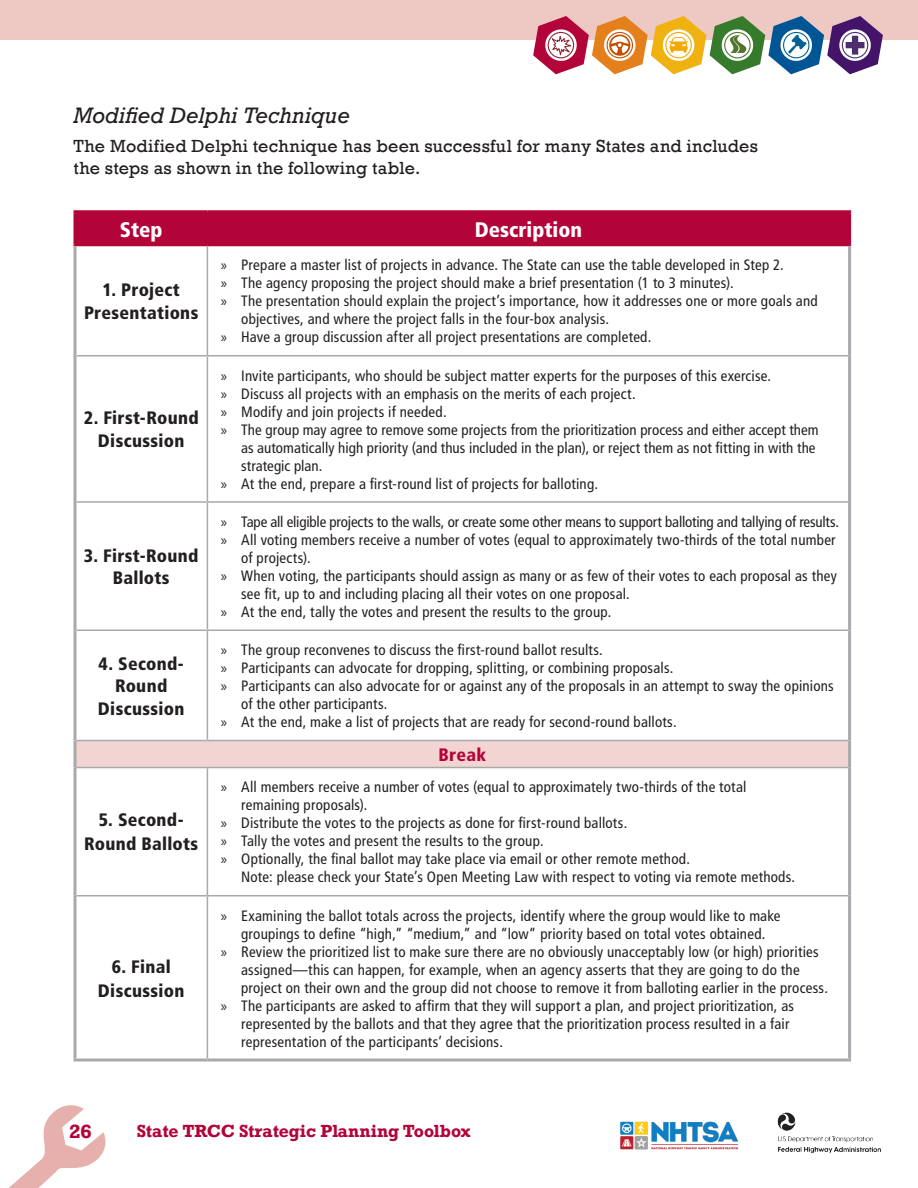
<style>
.page{position:relative;width:918px;height:1188px;background:#fff}
.page>*{position:absolute;margin:0;border:0;box-sizing:border-box;transform-origin:0 0}
.Heading_3{font:italic 21px "Rockwell";color:#231f20}
.Heading_1{font:900 condensed 21px "Frutiger LT Std";color:#fff}
.Body_Paragraph{font:900 condensed 18px/22.5px "Frutiger LT Std";letter-spacing:.015em;color:#231f20;text-align:center}
.Body_Paragraph-2{font:18px/22.5px "Rockwell";letter-spacing:.01em;color:#231f20}
.Body_Paragraph-3{font:900 condensed 18px "Frutiger LT Std";letter-spacing:.015em;color:#b30439}
.t1{font:700 18px "Rockwell";color:#b30439}
.t2{font:700 16.5px "Rockwell";color:#b30439}
.t3{font:condensed 15px/18px "Frutiger LT Std";letter-spacing:.015em;color:#231f20}
.t4{font:condensed 15px "Frutiger LT Std";letter-spacing:-.01em;color:#231f20}
.s1{font-family:"Myriad Pro";font-stretch:normal}
</style>
<div class="page">
<div style="left:0;top:0;width:918px;height:40px;background:#eec9c3"></div>
<svg style="left:9px;top:1105px;width:97px;height:83px"></svg>
<img style="left:777px;top:1112px;width:104px;height:42px">
<img style="left:620px;top:1121px;width:119px;height:29px">
<svg style="left:533px;top:16px;width:350px;height:58px"></svg>
<div style="left:76px;top:213px;width:772px;height:32px;background:#b30439"></div>
<div style="left:75px;top:741px;width:775px;height:27px;background:#f2d5d2"></div>
<hr style="left:74px;top:245px;width:133px;height:1px;background:#b30439">
<hr style="left:207px;top:245px;width:644px;height:1px;background:#b30439">
<hr style="left:74px;top:210px;width:133px;height:3px;background:#b30439">
<hr style="left:74px;top:213px;width:2px;height:32px;background:#b30439">
<hr style="left:207px;top:210px;width:644px;height:3px;background:#b30439">
<hr style="left:848px;top:213px;width:3px;height:32px;background:#b30439">
<hr style="left:74px;top:246px;width:2px;height:110px;background:#a8a9ad">
<hr style="left:848px;top:246px;width:3px;height:110px;background:#a8a9ad">
<hr style="left:74px;top:356px;width:2px;height:146px;background:#a8a9ad">
<hr style="left:848px;top:356px;width:3px;height:146px;background:#a8a9ad">
<hr style="left:207px;top:246px;width:1px;height:109px;background:#a8a9ad">
<hr style="left:76px;top:355px;width:131px;height:2px;background:#a8a9ad">
<hr style="left:207px;top:355px;width:641px;height:2px;background:#a8a9ad">
<hr style="left:207px;top:357px;width:1px;height:144px;background:#a8a9ad">
<hr style="left:76px;top:501px;width:131px;height:2px;background:#a8a9ad">
<hr style="left:207px;top:501px;width:641px;height:2px;background:#a8a9ad">
<hr style="left:207px;top:503px;width:1px;height:127px;background:#a8a9ad">
<hr style="left:76px;top:630px;width:131px;height:1px;background:#a8a9ad">
<hr style="left:207px;top:630px;width:641px;height:1px;background:#a8a9ad">
<hr style="left:207px;top:631px;width:1px;height:109px;background:#a8a9ad">
<hr style="left:76px;top:740px;width:131px;height:1px;background:#a8a9ad">
<hr style="left:207px;top:740px;width:641px;height:1px;background:#a8a9ad">
<hr style="left:76px;top:767px;width:131px;height:1px;background:#a8a9ad">
<hr style="left:207px;top:767px;width:641px;height:1px;background:#a8a9ad">
<hr style="left:207px;top:768px;width:1px;height:127px;background:#a8a9ad">
<hr style="left:76px;top:895px;width:131px;height:2px;background:#a8a9ad">
<hr style="left:207px;top:895px;width:641px;height:2px;background:#a8a9ad">
<hr style="left:207px;top:897px;width:1px;height:162px;background:#a8a9ad">
<hr style="left:74px;top:502px;width:2px;height:128px;background:#a8a9ad">
<hr style="left:848px;top:502px;width:3px;height:128px;background:#a8a9ad">
<hr style="left:74px;top:630px;width:2px;height:111px;background:#a8a9ad">
<hr style="left:848px;top:630px;width:3px;height:111px;background:#a8a9ad">
<hr style="left:74px;top:741px;width:2px;height:27px;background:#a8a9ad">
<hr style="left:848px;top:741px;width:3px;height:27px;background:#a8a9ad">
<hr style="left:74px;top:768px;width:2px;height:128px;background:#a8a9ad">
<hr style="left:848px;top:768px;width:3px;height:128px;background:#a8a9ad">
<hr style="left:74px;top:896px;width:2px;height:163px;background:#a8a9ad">
<hr style="left:848px;top:896px;width:3px;height:163px;background:#a8a9ad">
<hr style="left:74px;top:1059px;width:133px;height:3px;background:#a8a9ad">
<hr style="left:207px;top:1059px;width:644px;height:3px;background:#a8a9ad">
<hr style="left:206px;top:213px;width:3px;height:32px;background:#b30439">
<p class="Heading_3" style="left:74px;top:102px;width:278px">Modified Delphi Technique</p>
<p class="Body_Paragraph-2" style="left:74px;top:135px;width:686px">The Modified Delphi technique has been successful for many States and includes the steps as shown in the following table.</p>
<p class="Heading_1" style="left:120px;top:217px;width:44px">Step</p>
<p class="Heading_1" style="left:475px;top:217px;width:109px">Description</p>
<p class="Body_Paragraph" style="left:84px;top:279px;width:116px">1. Project<br>Presentations</p>
<p class="Body_Paragraph" style="left:84px;top:407px;width:117px">2. First-Round<br>Discussion</p>
<p class="Body_Paragraph" style="left:84px;top:544px;width:116px">3. First-Round<br>Ballots</p>
<p class="Body_Paragraph" style="left:98px;top:652px;width:88px">4. Second-<br>Round<br>Discussion</p>
<p class="Body_Paragraph" style="left:84px;top:808px;width:116px;line-height:24px">5. Second-<br>Round Ballots</p>
<p class="Body_Paragraph" style="left:98px;top:954px;width:88px;line-height:24px">6. Final<br>Discussion</p>
<p class="t3" style="left:221px;top:256px;width:564px"><span class="s1">»</span> Prepare a master list of projects in advance. The State can use the table developed in Step 2.</p>
<p class="t3" style="left:221px;top:274px;width:514px"><span class="s1">»</span> The agency proposing the project should make a brief presentation (1 to 3 minutes).</p>
<p class="t3" style="left:241px;top:292px;width:578px;text-indent:-20px"><span class="s1">»</span> The presentation should explain the project’s importance, how it addresses one or more goals and objectives, and where the project falls in the four-box analysis.</p>
<p class="t3" style="left:221px;top:328px;width:432px"><span class="s1">»</span> Have a group discussion after all project presentations are completed.</p>
<p class="t3" style="left:221px;top:366px;width:552px"><span class="s1">»</span> Invite participants, who should be subject matter experts for the purposes of this exercise.</p>
<p class="t3" style="left:221px;top:384px;width:416px"><span class="s1">»</span> Discuss all projects with an emphasis on the merits of each project.</p>
<p class="t3" style="left:221px;top:402px;width:227px"><span class="s1">»</span> Modify and join projects if needed.</p>
<p class="t3" style="left:241px;top:420px;width:579px;text-indent:-20px"><span class="s1">»</span> The group may agree to remove some projects from the prioritization process and either accept them as automatically high priority (and thus included in the plan), or reject them as not fitting in with the strategic plan.</p>
<p class="t3" style="left:221px;top:474px;width:379px"><span class="s1">»</span> At the end, prepare a first-round list of projects for balloting.</p>
<p class="t4" style="left:221px;top:513px;width:620px"><span class="s1">»</span> Tape all eligible projects to the walls, or create some other means to support balloting and tallying of results.</p>
<p class="t3" style="left:241px;top:531px;width:596px;text-indent:-20px"><span class="s1">»</span> All voting members receive a number of votes (equal to approximately two-thirds of the total number of projects).</p>
<p class="t3" style="left:241px;top:567px;width:597px;text-indent:-20px"><span class="s1">»</span> When voting, the participants should assign as many or as few of their votes to each proposal as they see fit, up to and including placing all their votes on one proposal.</p>
<p class="t3" style="left:221px;top:603px;width:392px"><span class="s1">»</span> At the end, tally the votes and present the results to the group.</p>
<p class="t3" style="left:221px;top:641px;width:383px"><span class="s1">»</span> The group reconvenes to discuss the first-round ballot results.</p>
<p class="t3" style="left:221px;top:659px;width:454px"><span class="s1">»</span> Participants can advocate for dropping, splitting, or combining proposals.</p>
<p class="t3" style="left:241px;top:677px;width:594px;text-indent:-20px"><span class="s1">»</span> Participants can also advocate for or against any of the proposals in an attempt to sway the opinions of the other participants.</p>
<p class="t3" style="left:221px;top:713px;width:457px"><span class="s1">»</span> At the end, make a list of projects that are ready for second-round ballots.</p>
<p class="Body_Paragraph-3" style="left:439px;top:744px;width:49px">Break</p>
<p class="t3" style="left:241px;top:778px;width:507px;text-indent:-20px"><span class="s1">»</span> All members receive a number of votes (equal to approximately two-thirds of the total remaining proposals).</p>
<p class="t3" style="left:221px;top:814px;width:408px"><span class="s1">»</span> Distribute the votes to the projects as done for first-round ballots.</p>
<p class="t3" style="left:221px;top:832px;width:324px"><span class="s1">»</span> Tally the votes and present the results to the group.</p>
<p class="t3" style="left:241px;top:850px;width:556px;text-indent:-20px"><span class="s1">»</span> Optionally, the final ballot may take place via email or other remote method.<br>Note: please check your State’s Open Meeting Law with respect to voting via remote methods.</p>
<p class="t3" style="left:221px;top:906px;width:561px;text-align:center"><span class="s1">»</span> Examining the ballot totals across the projects, identify where the group would like to make groupings to define “high,” “medium,” and “low” priority based on total votes obtained.</p>
<p class="t3" style="left:241px;top:942px;width:588px;text-indent:-20px"><span class="s1">»</span> Review the prioritized list to make sure there are no obviously unacceptably low (or high) priorities assigned—this can happen, for example, when an agency asserts that they are going to do the project on their own and the group did not choose to remove it from balloting earlier in the process.</p>
<p class="t3" style="left:241px;top:996px;width:554px;text-indent:-20px"><span class="s1">»</span> The participants are asked to affirm that they will support a plan, and project prioritization, as represented by the ballots and that they agree that the prioritization process resulted in a fair representation of the participants’ decisions.</p>
<p class="t1" style="left:69px;top:1120px;width:24px">26</p>
<p class="t2" style="left:137px;top:1121px;width:335px">State TRCC Strategic Planning Toolbox</p>
</div>
